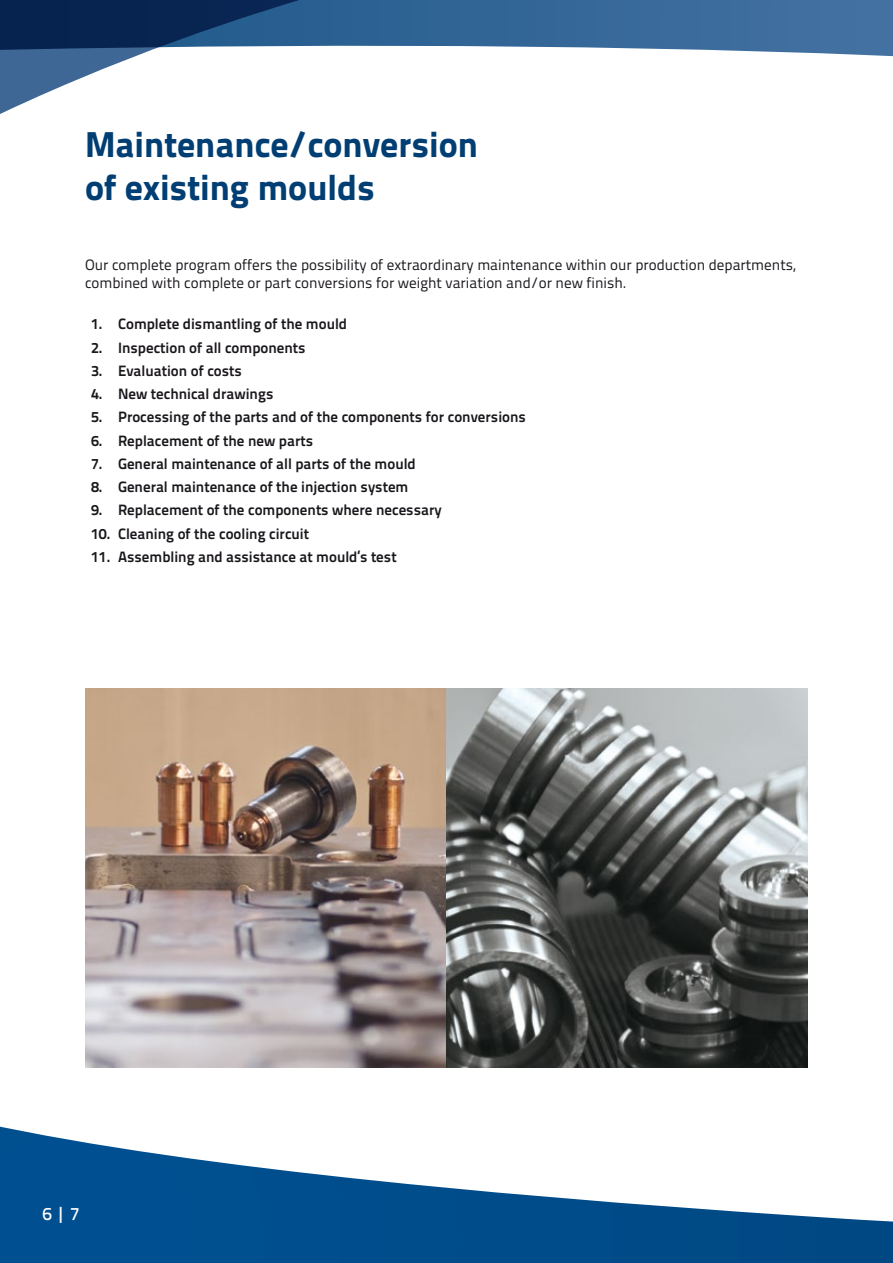
<style>
.page{position:relative;width:893px;height:1263px;background:#fff}
.page>*{position:absolute;margin:0;border:0;box-sizing:border-box;transform-origin:0 0}
.t1{font:36px/43.2px "Titillium Text 25 L 999 wt";color:#003e73}
.t2{font:18px "Titillium Text 25 L 600 wt";color:#fff}
.t3{font:15px "Titillium Text 25 L 800 wt";color:#1a171c}
.t4{font:15px/18px "Titillium Text 25 L 400 wt";color:#1a171c}
</style>
<div class="page">
<svg style="left:0;top:0;width:893px;height:114px"></svg>
<svg style="left:0;top:1067px;width:893px;height:196px"></svg>
<img style="left:85px;top:689px;width:723px;height:378px">
<h1 class="t1" style="left:85px;top:120px;width:395px">Maintenance/conversion of existing moulds</h1>
<p class="t4" style="left:85px;top:255px;width:712px">Our complete program offers the possibility of extraordinary maintenance within our production departments, combined with complete or part conversions for weight variation and/or new finish.</p>
<p class="t3" style="left:91px;top:312px;width:258px">1. Complete dismantling of the mould</p>
<p class="t3" style="left:91px;top:336px;width:216px">2. Inspection of all components</p>
<p class="t3" style="left:91px;top:359px;width:152px">3. Evaluation of costs</p>
<p class="t3" style="left:91px;top:382px;width:184px">4. New technical drawings</p>
<p class="t3" style="left:91px;top:405px;width:436px">5. Processing of the parts and of the components for conversions</p>
<p class="t3" style="left:91px;top:429px;width:224px">6. Replacement of the new parts</p>
<p class="t3" style="left:91px;top:452px;width:326px">7. General maintenance of all parts of the mould</p>
<p class="t3" style="left:91px;top:475px;width:319px">8. General maintenance of the injection system</p>
<p class="t3" style="left:91px;top:498px;width:352px">9. Replacement of the components where necessary</p>
<p class="t3" style="left:91px;top:522px;width:220px">10. Cleaning of the cooling circuit</p>
<p class="t3" style="left:91px;top:545px;width:307px">11. Assembling and assistance at mould’s test</p>
<p class="t2" style="left:43px;top:1200px;width:39px">6 | 7</p>
</div>
